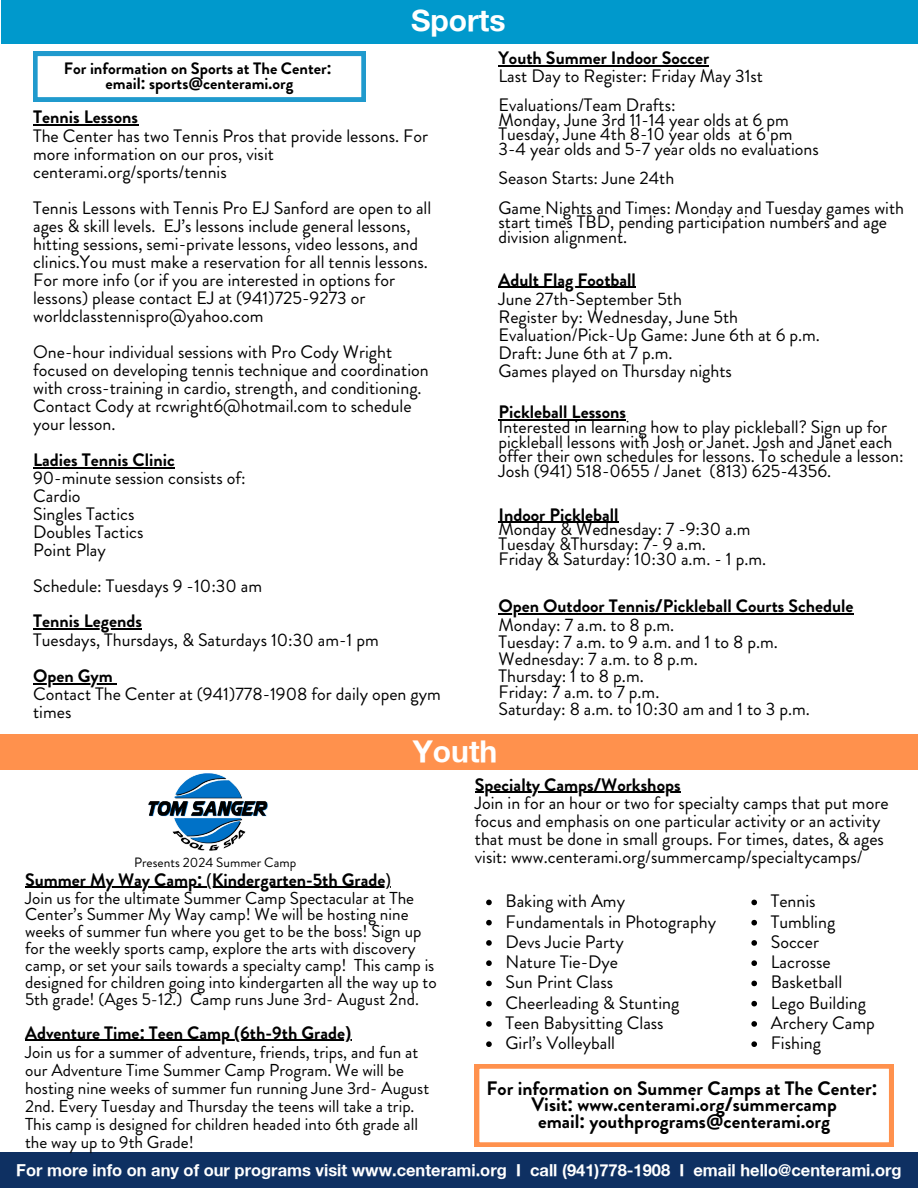
<style>
.page{position:relative;width:918px;height:1188px;background:#fff}
.page>*{position:absolute;margin:0;border:0;box-sizing:border-box;transform-origin:0 0}
.t1{font:700 30px "Helvetica Neue";color:#fff}
.t2{font:700 19.5px/16.8px "Hv D Trial Brandon Grotesque";color:#000;text-align:center}
.t3{font:18px/18px "Brandon Grotesque";color:#000}
.t4{font:700 18px/19.2px "Hv D Trial Brandon Grotesque";color:#000}
.t5{font:17.25px/16.8px "Brandon Grotesque";color:#000}
.t6{font:700 16.5px "Helvetica Neue";color:#fff}
.t7{font:700 16.5px/14.7px "Hv D Trial Brandon Grotesque";color:#000;text-align:center}
.t8{font:13.5px "Brandon Grotesque";color:#000}
.s1{font-family:"Noto Sans"}
.s2{font-family:"Hv D Trial Brandon Grotesque";font-weight:700}
.s3{font-family:"Brandon Grotesque";font-weight:400}
.s4{font-family:"Noto Sans";font-weight:400}
.s5{font-family:"Noto Sans";font-weight:700}
</style>
<div class="page">
<div style="left:0;top:1152px;width:918px;height:36px;background:#0e3062"></div>
<div style="left:0;top:734px;width:918px;height:35px;background:#ff914d"></div>
<div style="left:1px;top:0;width:917px;height:43px;background:#09c"></div>
<svg style="left:475px;top:1064px;width:418px;height:82px"></svg>
<svg style="left:33px;top:52px;width:333px;height:49px"></svg>
<img style="left:145px;top:769px;width:129px;height:82px">
<hr style="left:498px;top:65px;width:211px;height:1px;background:#000">
<hr style="left:498px;top:287px;width:138px;height:1px;background:#000">
<hr style="left:498px;top:419px;width:128px;height:2px;background:#000">
<hr style="left:498px;top:522px;width:51px;height:1px;background:#000">
<hr style="left:549px;top:522px;width:70px;height:1px;background:#000">
<hr style="left:498px;top:613px;width:356px;height:1px;background:#000">
<hr style="left:33px;top:124px;width:105px;height:1px;background:#000">
<hr style="left:33px;top:467px;width:142px;height:1px;background:#000">
<hr style="left:33px;top:628px;width:109px;height:1px;background:#000">
<hr style="left:33px;top:683px;width:80px;height:1px;background:#000">
<hr style="left:25px;top:887px;width:181px;height:1px;background:#000">
<hr style="left:206px;top:887px;width:185px;height:1px;background:#000">
<hr style="left:25px;top:1040px;width:326px;height:1px;background:#000">
<hr style="left:475px;top:792px;width:206px;height:1px;background:#000">
<svg style="left:486px;top:900px;width:6px;height:5px"></svg>
<svg style="left:486px;top:920px;width:6px;height:5px"></svg>
<svg style="left:486px;top:940px;width:6px;height:6px"></svg>
<svg style="left:486px;top:960px;width:6px;height:6px"></svg>
<svg style="left:486px;top:981px;width:6px;height:5px"></svg>
<svg style="left:486px;top:1001px;width:6px;height:5px"></svg>
<svg style="left:486px;top:1021px;width:6px;height:6px"></svg>
<svg style="left:486px;top:1041px;width:6px;height:6px"></svg>
<svg style="left:751px;top:900px;width:6px;height:5px"></svg>
<svg style="left:751px;top:920px;width:6px;height:5px"></svg>
<svg style="left:751px;top:940px;width:6px;height:6px"></svg>
<svg style="left:751px;top:960px;width:6px;height:6px"></svg>
<svg style="left:751px;top:981px;width:6px;height:5px"></svg>
<svg style="left:751px;top:1001px;width:6px;height:5px"></svg>
<svg style="left:751px;top:1021px;width:6px;height:6px"></svg>
<svg style="left:751px;top:1041px;width:6px;height:6px"></svg>
<h3 class="t1" style="left:411px;top:2px;width:96px">Sports</h3>
<h3 class="t7" style="left:64px;top:61px;width:269px">For information on Sports at The Center<span class="s1">: </span>email<span class="s1">:</span> sports<span class="s1">@</span>centerami.org</h3>
<h3 class="t3" style="left:33px;top:108px;width:397px"><span class="s2">Tennis Lessons<br></span>The Center has two Tennis Pros that provide lessons. For more information on our pros, visit centerami.org/sports/tennis</h3>
<h1 class="t3" style="left:33px;top:199px;width:400px">Tennis Lessons with Tennis Pro EJ Sanford are open to all ages &amp; skill levels. EJ’s lessons include general lessons, hitting sessions, semi-private lessons, video lessons, and clinics.You must make a reservation for all tennis lessons.<br>For more info (or if you are interested in options for lessons) please contact EJ at (941)725-9273 or worldclasstennispro@yahoo.com</h1>
<p class="t3" style="left:33px;top:343px;width:397px">One-hour individual sessions with Pro Cody Wright focused on developing tennis technique and coordination with cross-training in cardio, strength, and conditioning.<br>Contact Cody at rcwright6@hotmail.com to schedule your lesson.</p>
<p class="t3" style="left:33px;top:451px;width:214px"><span class="s2">Ladies Tennis Clinic<br></span>90-minute session consists of:<br>Cardio<br>Singles Tactics<br>Doubles Tactics<br>Point Play</p>
<h5 class="t3" style="left:33px;top:577px;width:231px">Schedule: Tuesdays 9 -10:30 am</h5>
<h5 class="t3" style="left:33px;top:611px;width:347px;line-height:19.2px"><span class="s2">Tennis Legends<br></span>Tuesdays, Thursdays, &amp; Saturdays 10:30 am-1 pm</h5>
<h3 class="t3" style="left:33px;top:667px;width:409px"><span class="s2">Open Gym<br></span>Contact The Center at (941)778-1908 for daily open gym times</h3>
<h3 class="t3" style="left:498px;top:49px;width:266px"><span class="s2">Youth Summer Indoor Soccer<br></span>Last Day to Register: Friday May 31st</h3>
<h3 class="t3" style="left:498px;top:98px;width:322px;line-height:14.7px">Evaluations/Team Drafts:<br>Monday, June 3rd 11-14 year olds at 6 pm Tuesday, June 4th 8-10 year olds at 6 pm 3-4 year olds and 5-7 year olds no evaluations</h3>
<h3 class="t3" style="left:498px;top:169px;width:177px">Season Starts: June 24th</h3>
<h4 class="t3" style="left:498px;top:200px;width:407px;line-height:14.7px">Game Nights and Times: Monday and Tuesday games with start times TBD, pending participation numbers and age</h4>
<h3 class="t3" style="left:498px;top:228px;width:130px">division alignment.</h3>
<h3 class="t3" style="left:498px;top:270px;width:323px"><span class="s2">Adult Flag Football<br></span>June 27th-September 5th<br>Register by: Wednesday, June 5th<br>Evaluation/Pick-Up Game: June 6th at 6 p.m.<br>Draft: June 6th at 7 p.m.<br>Games played on Thursday nights</h3>
<h3 class="t3" style="left:498px;top:405px;width:407px;line-height:14.7px"><span class="s2">Pickleball Lessons<br></span>Interested in learning how to play pickleball? Sign up for pickleball lessons with Josh or Janet. Josh and Janet each offer their own schedules for lessons. To schedule a lesson:<br>Josh (941) 518-0655 / Janet (813) 625-4356.</h3>
<h3 class="t3" style="left:498px;top:507px;width:269px;line-height:14.7px"><span class="s2">Indoor Pickleball<br></span>Monday &amp; Wednesday: 7 -9:30 a.m<br>Tuesday &amp;Thursday: 7- 9 a.m.<br>Friday &amp; Saturday: 10:30 a.m. - 1 p.m.</h3>
<h3 class="t4" style="left:498px;top:596px;width:357px">Open Outdoor Tennis<span class="s1">/</span>Pickleball Courts Schedule<br><span class="s3">Monday: 7 a.m. to 8 p.m.</span></h3>
<h3 class="t3" style="left:498px;top:633px;width:281px;line-height:16.8px">Tuesday: 7 a.m. to 9 a.m. and 1 to 8 p.m.<br>Wednesday: 7 a.m. to 8 p.m.<br>Thursday: 1 to 8 p.m.<br>Friday: 7 a.m. to 7 p.m.</h3>
<h3 class="t3" style="left:498px;top:700px;width:313px">Saturday: 8 a.m. to 10:30 am and 1 to 3 p.m.</h3>
<h1 class="t1" style="left:413px;top:733px;width:86px">Youth</h1>
<p class="t8" style="left:134px;top:852px;width:164px">Presents 2024 Summer Camp</p>
<p class="t4" style="left:25px;top:870px;width:367px">Summer My Way Camp<span class="s1">:</span> <span class="s4">(</span>Kindergarten-5th Grade<span class="s4">)</span></p>
<p class="t5" style="left:25px;top:889px;width:413px">Join us for the ultimate Summer Camp Spectacular at The Center’s Summer My Way camp! We will be hosting nine weeks of summer fun where you get to be the boss! Sign up for the weekly sports camp, explore the arts with discovery camp, or set your sails towards a specialty camp! This camp is designed for children going into kindergarten all the way up to 5th grade! (Ages 5-12.) Camp runs June 3rd- August 2nd.</p>
<p class="t4" style="left:25px;top:1023px;width:328px">Adventure Time<span class="s1">:</span> Teen Camp <span class="s1">(</span>6th-9th Grade<span class="s1">)</span></p>
<p class="t5" style="left:25px;top:1043px;width:406px;line-height:18px">Join us for a summer of adventure, friends, trips, and fun at our Adventure Time Summer Camp Program. We will be hosting nine weeks of summer fun running June 3rd- August 2nd. Every Tuesday and Thursday the teens will take a trip.<br>This camp is designed for children headed into 6th grade all the way up to 9th Grade!</p>
<p class="t3" style="left:475px;top:776px;width:415px"><span class="s2">Specialty Camps</span><span class="s5">/</span><span class="s2">Workshops<br></span>Join in for an hour or two for specialty camps that put more focus and emphasis on one particular activity or an activity that must be done in small groups. For times, dates, &amp; ages visit: www.centerami.org/summercamp/specialtycamps/</p>
<p class="t3" style="left:505px;top:892px;width:121px">Baking with Amy</p>
<p class="t3" style="left:505px;top:913px;width:212px">Fundamentals in Photography</p>
<p class="t3" style="left:505px;top:933px;width:120px">Devs Jucie Party</p>
<p class="t3" style="left:505px;top:953px;width:114px">Nature Tie-Dye</p>
<p class="t3" style="left:505px;top:973px;width:109px">Sun Print Class</p>
<p class="t3" style="left:505px;top:994px;width:175px">Cheerleading &amp; Stunting</p>
<p class="t3" style="left:505px;top:1014px;width:160px">Teen Babysitting Class</p>
<p class="t3" style="left:505px;top:1034px;width:111px">Girl’s Volleyball</p>
<p class="t3" style="left:771px;top:892px;width:46px">Tennis</p>
<p class="t3" style="left:771px;top:913px;width:66px">Tumbling</p>
<p class="t3" style="left:771px;top:933px;width:50px">Soccer</p>
<p class="t3" style="left:771px;top:953px;width:62px">Lacrosse</p>
<h2 class="t3" style="left:771px;top:973px;width:73px">Basketball</h2>
<h5 class="t3" style="left:771px;top:993px;width:106px;line-height:20.2px">Lego Building<br>Archery Camp<br>Fishing</h5>
<h3 class="t2" style="left:487px;top:1080px;width:392px">For information on Summer Camps at The Center<span class="s1">:<br></span>Visit<span class="s1">:</span> www.centerami.org<span class="s1">/</span>summercamp<br>email<span class="s1">:</span> youthprograms<span class="s1">@</span>centerami.org</h3>
<h3 class="t6" style="left:16px;top:1160px;width:887px">For more info on any of our programs visit www.centerami.org I call (941)778-1908 I email hello@centerami.org</h3>
</div>
